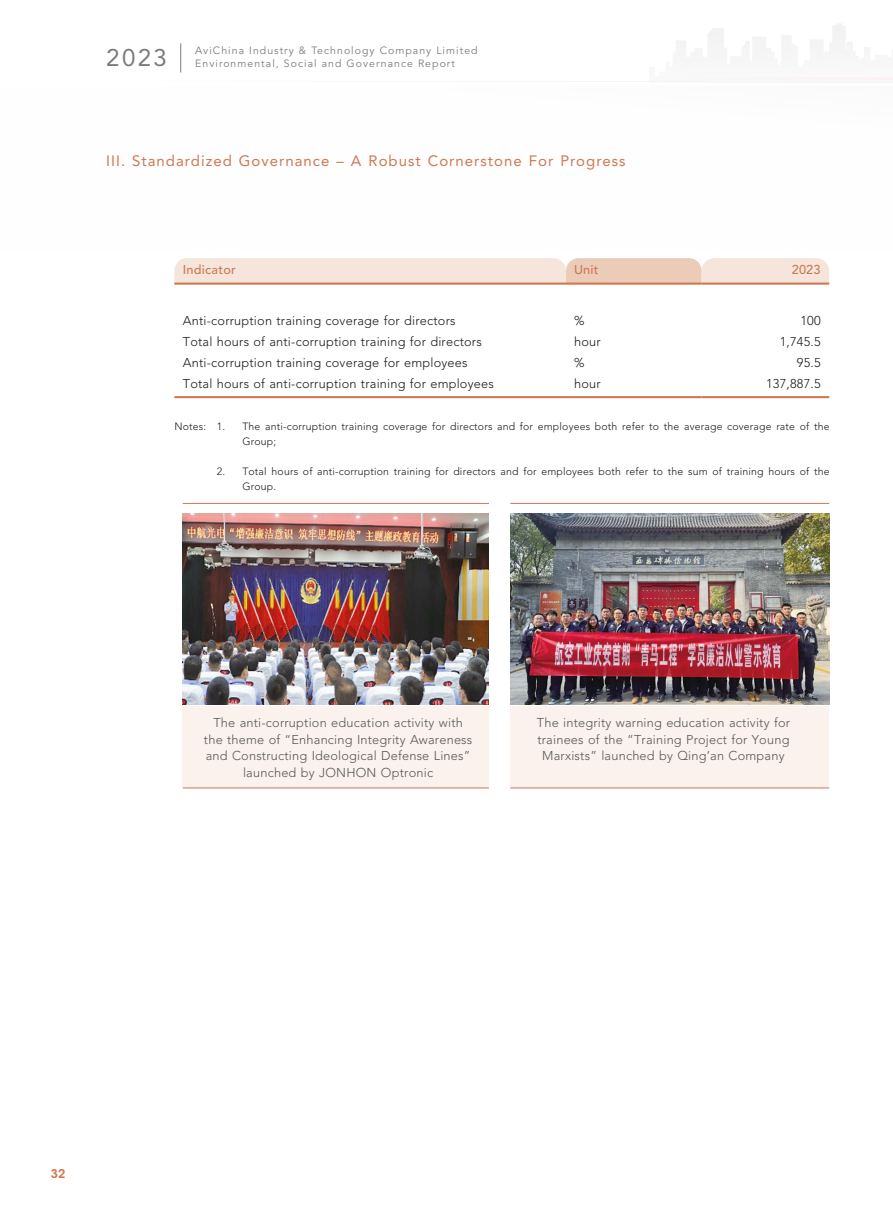
<style>
.page{position:relative;width:893px;height:1212px;background:#fff}
.page>*{position:absolute;margin:0;border:0;box-sizing:border-box;transform-origin:0 0}
.t1{font:24px "Avenir LT Std";color:#7c7b7b}
.t2{font:15px "Avenir LT Std";letter-spacing:.065em;color:#cf7952}
.t3{font:300 12.75px/16.5px "Avenir LT Std";letter-spacing:.015em;color:#575756;text-align:center}
.t4{font:300 12.75px "Avenir LT Std";letter-spacing:.015em;color:#1c1c1b}
.t5{font:500 12.75px "Avenir LT Std";letter-spacing:.015em;color:#cf7952}
.t6{font:600 12px "ITC Avant Garde Std";color:#cf7952}
.t7{font:300 10.5px/15px "Avenir LT Std";letter-spacing:.015em;color:#1c1c1b}
.t8{font:10.5px "Avenir LT Std";letter-spacing:.1em;color:#7c7b7b}
</style>
<div class="page">
<svg style="left:180px;top:24px;width:713px;height:58px"></svg>
<svg style="left:174px;top:258px;width:655px;height:25px;background:#f3ded2"></svg>
<div style="left:183px;top:706px;width:306px;height:81px;background:#fbf2ed"></div>
<hr style="left:183px;top:503px;width:306px;height:1px;background:#cf7952">
<hr style="left:183px;top:787px;width:306px;height:1px;background:#cf7952">
<div style="left:510px;top:706px;width:319px;height:81px;background:#fbf2ed"></div>
<hr style="left:510px;top:503px;width:319px;height:1px;background:#cf7952">
<hr style="left:510px;top:787px;width:319px;height:1px;background:#cf7952">
<hr style="left:174px;top:283px;width:400px;height:2px;background:#cf7952">
<hr style="left:574px;top:283px;width:128px;height:2px;background:#cf7952">
<hr style="left:702px;top:283px;width:127px;height:2px;background:#cf7952">
<hr style="left:174px;top:396px;width:400px;height:2px;background:#cf7952">
<hr style="left:574px;top:396px;width:128px;height:2px;background:#cf7952">
<hr style="left:702px;top:396px;width:127px;height:2px;background:#cf7952">
<img style="left:183px;top:513px;width:306px;height:191px">
<img style="left:510px;top:513px;width:319px;height:191px">
<p class="t8" style="left:195px;top:45px;width:284px">AviChina Industry &amp; Technology Company Limited</p>
<h1 class="t1" style="left:106px;top:44px;width:62px">2023</h1>
<p class="t8" style="left:195px;top:57px;width:261px">Environmental, Social and Governance Report</p>
<p class="t2" style="left:106px;top:152px;width:521px">III. Standardized Governance – A Robust Cornerstone For Progress</p>
<p class="t5" style="left:183px;top:262px;width:54px">Indicator</p>
<p class="t5" style="left:574px;top:262px;width:26px">Unit</p>
<p class="t5" style="left:792px;top:262px;width:31px">2023</p>
<p class="t4" style="left:183px;top:313px;width:274px">Anti-corruption training coverage for directors</p>
<p class="t4" style="left:574px;top:313px;width:12px">%</p>
<p class="t4" style="left:800px;top:313px;width:22px">100</p>
<p class="t4" style="left:183px;top:334px;width:300px">Total hours of anti-corruption training for directors</p>
<p class="t4" style="left:574px;top:334px;width:28px">hour</p>
<p class="t4" style="left:780px;top:334px;width:42px">1,745.5</p>
<p class="t4" style="left:183px;top:355px;width:286px">Anti-corruption training coverage for employees</p>
<p class="t4" style="left:574px;top:355px;width:12px">%</p>
<p class="t4" style="left:797px;top:355px;width:25px">95.5</p>
<p class="t4" style="left:183px;top:376px;width:313px">Total hours of anti-corruption training for employees</p>
<p class="t4" style="left:574px;top:376px;width:28px">hour</p>
<p class="t4" style="left:766px;top:376px;width:56px">137,887.5</p>
<p class="t7" style="left:174px;top:419px;width:52px">Notes: 1.</p>
<p class="t7" style="left:242px;top:419px;width:589px">The anti-corruption training coverage for directors and for employees both refer to the average coverage rate of the<br>Group;</p>
<p class="t7" style="left:242px;top:464px;width:589px;text-indent:-26px">2. Total hours of anti-corruption training for directors and for employees both refer to the sum of training hours of the<br>Group.</p>
<p class="t3" style="left:204px;top:715px;width:270px">The anti-corruption education activity with the theme of “Enhancing Integrity Awareness and Constructing Ideological Defense Lines” launched by JONHON Optronic</p>
<p class="t3" style="left:537px;top:715px;width:255px">The integrity warning education activity for trainees of the “Training Project for Young<br>Marxists” launched by Qing’an Company</p>
<p class="t6" style="left:51px;top:1166px;width:16px">32</p>
</div>
